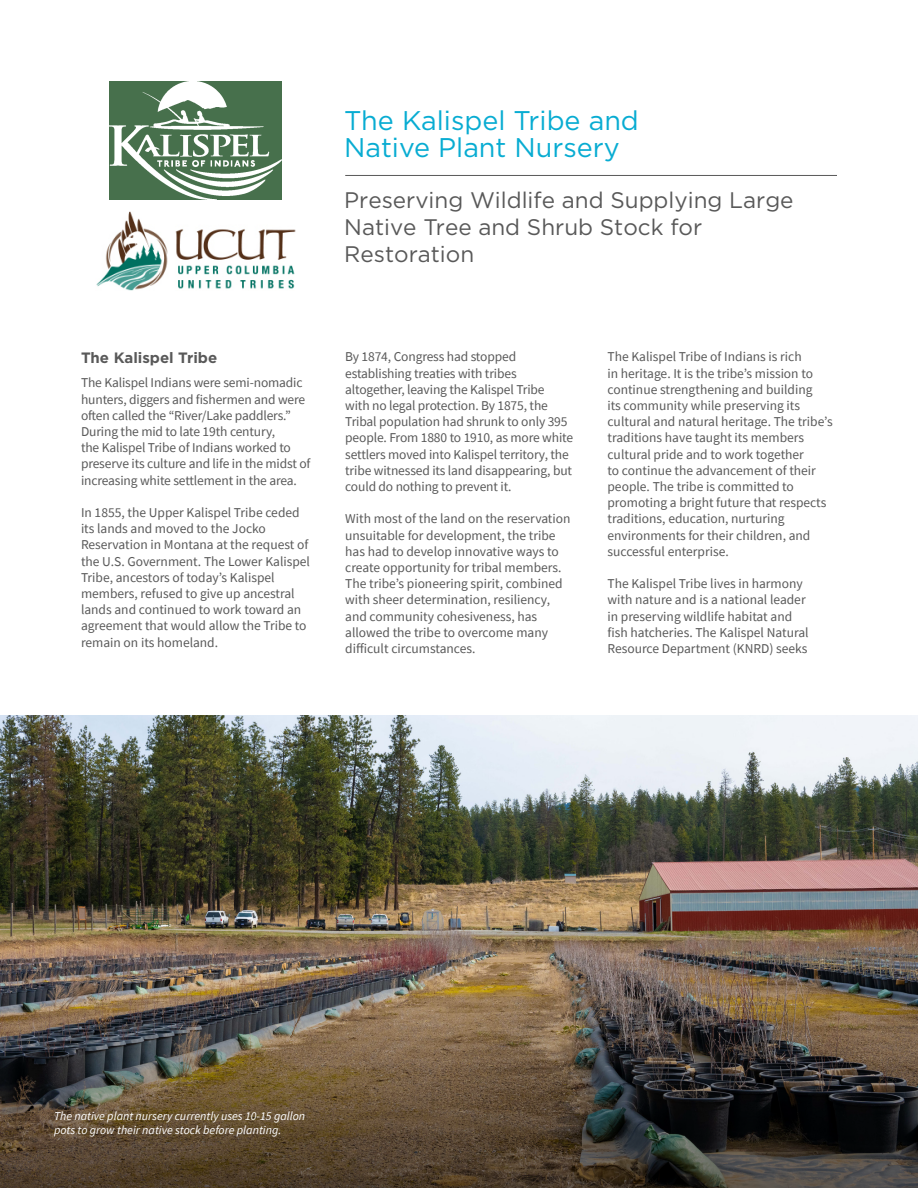
<style>
.page{position:relative;width:918px;height:1188px;background:#fff}
.page>*{position:absolute;margin:0;border:0;box-sizing:border-box;transform-origin:0 0}
.Title_1{font:27px/27px "Gotham";color:#08acd2}
.Callout{font:22.5px/27px "Gotham";color:#595959}
.Title_2{font:700 15px "Gotham";color:#595959}
.Body{font:13.5px/16.2px "Source Sans Pro";color:#595959}
.Photo_Caption{font:italic 12px/14.4px "Source Sans Pro";color:#fff}
</style>
<div class="page">
<hr style="left:345px;top:175px;width:492px;height:1px;background:#595959">
<img style="left:110px;top:82px;width:172px;height:117px">
<img style="left:0;top:716px;width:918px;height:245px">
<img style="left:0;top:961px;width:918px;height:227px">
<img style="left:96px;top:212px;width:200px;height:78px">
<p class="Title_1" style="left:344px;top:106px;width:296px">The Kalispel Tribe and<br>Native Plant Nursery</p>
<p class="Callout" style="left:344px;top:186px;width:451px">Preserving Wildlife and Supplying Large<br>Native Tree and Shrub Stock for<br>Restoration</p>
<p class="Title_2" style="left:81px;top:348px;width:138px">The Kalispel Tribe</p>
<p class="Body" style="left:81px;top:375px;width:231px">The Kalispel Indians were semi-nomadic hunters, diggers and fishermen and were often called the “River/Lake paddlers.” During the mid to late 19th century,<br>the Kalispel Tribe of Indians worked to preserve its culture and life in the midst of increasing white settlement in the area.</p>
<p class="Body" style="left:81px;top:504px;width:231px">In 1855, the Upper Kalispel Tribe ceded its lands and moved to the Jocko Reservation in Montana at the request of the U.S. Government. The Lower Kalispel Tribe, ancestors of today’s Kalispel members, refused to give up ancestral lands and continued to work toward an agreement that would allow the Tribe to remain on its homeland.</p>
<p class="Body" style="left:345px;top:349px;width:229px">By 1874, Congress had stopped establishing treaties with tribes altogether, leaving the Kalispel Tribe<br>with no legal protection. By 1875, the Tribal population had shrunk to only 395 people. From 1880 to 1910, as more white settlers moved into Kalispel territory, the tribe witnessed its land disappearing, but could do nothing to prevent it.</p>
<p class="Body" style="left:345px;top:511px;width:227px">With most of the land on the reservation unsuitable for development, the tribe has had to develop innovative ways to create opportunity for tribal members.<br>The tribe’s pioneering spirit, combined with sheer determination, resiliency, and community cohesiveness, has allowed the tribe to overcome many difficult circumstances.</p>
<p class="Body" style="left:608px;top:349px;width:227px">The Kalispel Tribe of Indians is rich<br>in heritage. It is the tribe’s mission to continue strengthening and building<br>its community while preserving its cultural and natural heritage. The tribe’s traditions have taught its members cultural pride and to work together<br>to continue the advancement of their people. The tribe is committed to promoting a bright future that respects traditions, education, nurturing environments for their children, and successful enterprise.</p>
<p class="Body" style="left:608px;top:575px;width:203px">The Kalispel Tribe lives in harmony with nature and is a national leader in preserving wildlife habitat and fish hatcheries. The Kalispel Natural Resource Department (KNRD) seeks</p>
<p class="Photo_Caption" style="left:54px;top:1108px;width:253px">The native plant nursery currently uses 10-15 gallon pots to grow their native stock before planting.</p>
</div>
